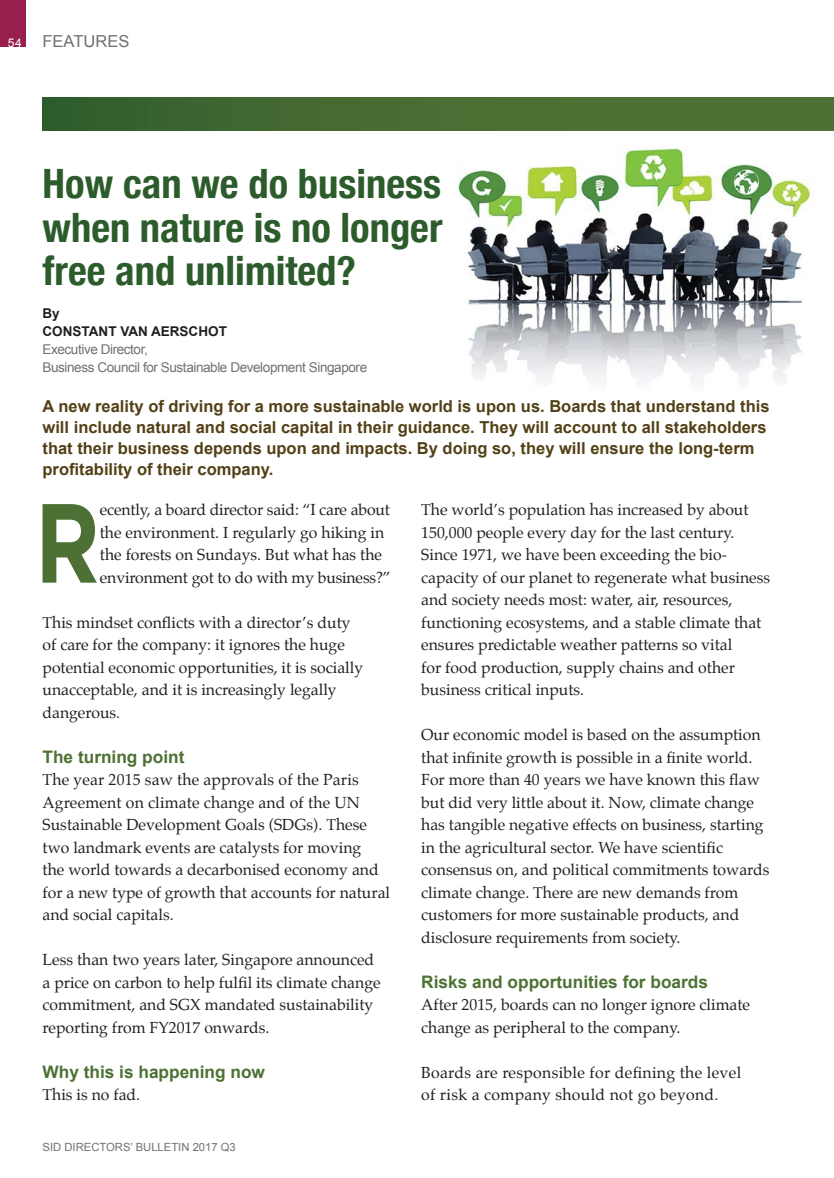
<style>
.page{position:relative;width:834px;height:1178px;background:#fff}
.page>*{position:absolute;margin:0;border:0;box-sizing:border-box;transform-origin:0 0}
.t1{font:700 112.2px "Gotham";color:#4d7134;scale:.8 1}
.t2{font:700 condensed 40.5px/43.5px "Helvetica Neue";color:#2c5b2c;text-align:justify}
.t3{font:700 17.25px "Arial";color:#4d7134}
.t4{font:700 16.5px/21px "Arial";color:#534016}
.t5{font:16.5px "Arial";color:#717074}
.t6{font:15.75px/22.5px "Palatino";color:#231f20}
.t7{font:15.75px/22.5px "Palatino";letter-spacing:.02em;color:#231f20}
.t8{font:13.5px "Arial";letter-spacing:-.03em;color:#717074}
.t9{font:700 13.5px "Arial";color:#231f20}
.t10{font:12px "Arial";color:#fff}
.t11{font:11.25px "Arial";color:#717074}
</style>
<div class="page">
<div style="left:0;top:0;width:26px;height:47px;background:#981f4d"></div>
<img style="left:434px;top:130px;width:399px;height:252px">
<div style="left:43px;top:98px;width:790px;height:32px;background:linear-gradient(to right,#36602e,#547636)"></div>
<p class="t10" style="left:8px;top:35px;width:15px">54</p>
<p class="t5" style="left:43px;top:30px;width:88px">FEATURES</p>
<p class="t2" style="left:43px;top:159px;width:401px">How can we do business when nature is no longer free and unlimited?</p>
<p class="t9" style="left:43px;top:304px;width:19px">By</p>
<p class="t9" style="left:43px;top:322px;width:186px">CONSTANT VAN AERSCHOT</p>
<p class="t8" style="left:43px;top:340px;width:107px">Executive Director,</p>
<p class="t8" style="left:43px;top:358px;width:326px">Business Council for Sustainable Development Singapore</p>
<p class="t4" style="left:43px;top:396px;width:728px">A new reality of driving for a more sustainable world is upon us. Boards that understand this will include natural and social capital in their guidance. They will account to all stakeholders that their business depends upon and impacts. By doing so, they will ensure the long-term profitability of their company.</p>
<p class="t1" style="left:35px;top:478px;width:83px">R</p>
<p class="t6" style="left:100px;top:498px;width:292px">ecently, a board director said: “I care about the environment. I regularly go hiking in the forests on Sundays. But what has the environment got to do with my business?”</p>
<p class="t6" style="left:43px;top:611px;width:322px">This mindset conflicts with a director’s duty of care for the company: it ignores the huge potential economic opportunities, it is socially unacceptable, and it is increasingly legally dangerous.</p>
<p class="t3" style="left:43px;top:745px;width:143px">The turning point</p>
<p class="t6" style="left:43px;top:768px;width:326px">The year 2015 saw the approvals of the Paris Agreement on climate change and of the UN Sustainable Development Goals (SDGs). These two landmark events are catalysts for moving</p>
<p class="t6" style="left:43px;top:858px;width:349px">the world towards a decarbonised economy and for a new type of growth that accounts for natural and social capitals.</p>
<p class="t6" style="left:43px;top:948px;width:339px">Less than two years later, Singapore announced a price on carbon to help fulfil its climate change commitment, and SGX mandated sustainability reporting from FY2017 onwards.</p>
<p class="t3" style="left:43px;top:1060px;width:224px">Why this is happening now</p>
<p class="t6" style="left:43px;top:1083px;width:99px">This is no fad.</p>
<p class="t11" style="left:43px;top:1139px;width:195px">SID DIRECTORS’ BULLETIN 2017 Q3</p>
<p class="t6" style="left:421px;top:498px;width:350px">The world’s population has increased by about 150,000 people every day for the last century.<br>Since 1971, we have been exceeding the bio&shy;capacity of our planet to regenerate what business and society needs most: water, air, resources, functioning ecosystems, and a stable climate that ensures predictable weather patterns so vital<br>for food production, supply chains and other business critical inputs.</p>
<p class="t6" style="left:421px;top:723px;width:349px">Our economic model is based on the assumption that infinite growth is possible in a finite world.<br>For more than 40 years we have known this flaw but did very little about it. Now, climate change has tangible negative effects on business, starting in the agricultural sector. We have scientific consensus on, and political commitments towards climate change. There are new demands from customers for more sustainable products, and disclosure requirements from society.</p>
<p class="t3" style="left:421px;top:970px;width:288px">Risks and opportunities for boards</p>
<p class="t6" style="left:421px;top:993px;width:330px">After 2015, boards can no longer ignore climate change as peripheral to the company.</p>
<p class="t7" style="left:421px;top:1061px;width:321px">Boards are responsible for defining the level of risk a company should not go beyond.</p>
</div>
